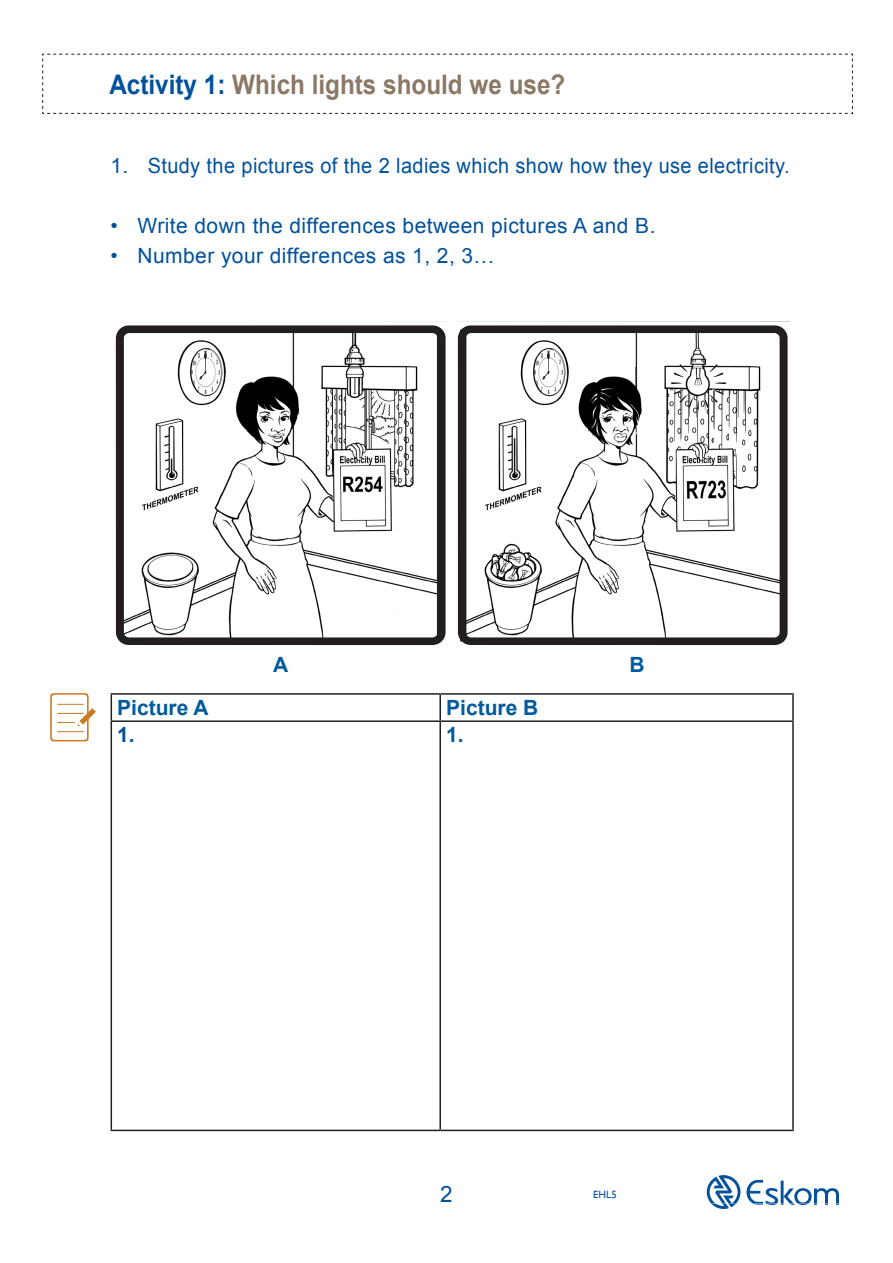
<style>
.page{position:relative;width:893px;height:1263px;background:#fff}
.page>*{position:absolute;margin:0;border:0;box-sizing:border-box;transform-origin:0 0}
.t1{font:700 27px "Arial";color:#8b7865;scale:.9 1}
.t2{font:22.5px "Arial";color:#01519b}
.t3{font:21px "Arial";letter-spacing:.02em;color:#01519b}
.t4{font:700 21px "Arial";color:#015a9d}
.t5{font:700 21px "Arial";color:#01519b}
.t6{font:10.5px "Gill Sans";color:#01519b}
.s1{color:#01519b}
</style>
<div class="page">
<svg style="left:707px;top:1175px;width:132px;height:34px"></svg>
<svg style="left:42px;top:54px;width:811px;height:60px"></svg>
<svg style="left:115px;top:321px;width:675px;height:325px"></svg>
<svg style="left:116px;top:325px;width:330px;height:320px"></svg>
<svg style="left:458px;top:325px;width:330px;height:320px"></svg>
<hr style="left:111px;top:693px;width:329px;height:2px;background:#231f20">
<svg style="left:111px;top:695px;width:1px;height:25px"></svg>
<hr style="left:440px;top:693px;width:354px;height:2px;background:#231f20">
<hr style="left:439px;top:695px;width:2px;height:25px;background:#231f20">
<hr style="left:792px;top:695px;width:2px;height:25px;background:#231f20">
<hr style="left:111px;top:720px;width:329px;height:2px;background:#231f20">
<hr style="left:111px;top:722px;width:1px;height:408px;background:#231f20">
<hr style="left:440px;top:720px;width:354px;height:2px;background:#231f20">
<hr style="left:439px;top:722px;width:2px;height:408px;background:#231f20">
<hr style="left:792px;top:722px;width:2px;height:408px;background:#231f20">
<hr style="left:111px;top:1130px;width:329px;height:1px;background:#231f20">
<hr style="left:440px;top:1130px;width:354px;height:1px;background:#231f20">
<svg style="left:50px;top:693px;width:46px;height:48px"></svg>
<p class="t1" style="left:109px;top:66px;width:508px"><span class="s1">Activity 1:</span> Which lights should we use?</p>
<p class="t3" style="left:111px;top:152px;width:680px">1. Study the pictures of the 2 ladies which show how they use electricity.</p>
<p class="t3" style="left:111px;top:212px;width:546px">• Write down the differences between pictures A and B.</p>
<p class="t3" style="left:111px;top:242px;width:386px">• Number your differences as 1, 2, 3…</p>
<p class="t4" style="left:273px;top:650px;width:17px">A</p>
<p class="t4" style="left:629px;top:650px;width:17px">B</p>
<p class="t4" style="left:117px;top:694px;width:93px">Picture A</p>
<p class="t4" style="left:446px;top:694px;width:94px">Picture B</p>
<p class="t5" style="left:117px;top:721px;width:19px">1.</p>
<p class="t4" style="left:446px;top:721px;width:19px">1.</p>
<p class="t2" style="left:440px;top:1179px;width:14px">2</p>
<p class="t6" style="left:593px;top:1188px;width:25px">EHL5</p>
</div>
